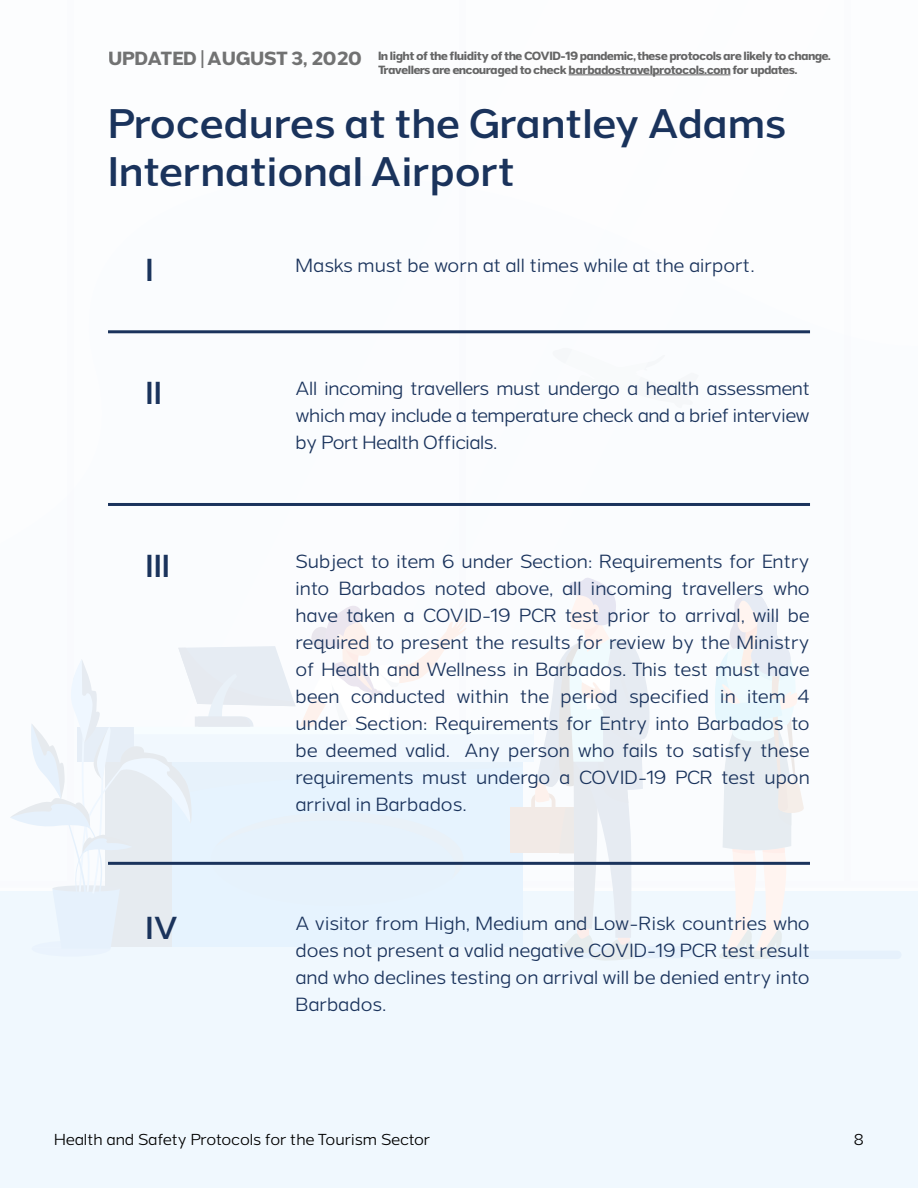
<style>
.page{position:relative;width:918px;height:1188px;background:#fff}
.page>*{position:absolute;margin:0;border:0;box-sizing:border-box;transform-origin:0 0}
.t1{font:600 39px/48px "Grey Sans";letter-spacing:-.01em;color:#1a335c}
.t2{font:600 30px "Grey Sans";color:#1a335c}
.t3{font:18px/27px "Grey Sans";letter-spacing:-.015em;color:#1a335c;text-align:justify}
.t4{font:700 18px "Grey Sans";letter-spacing:-.01em;color:#000}
.t5{font:15px "Grey Sans";letter-spacing:-.015em;color:#000}
.t6{font:700 11.25px/13.5px "Grey Sans";letter-spacing:-.05em;color:#000}
</style>
<div class="page">
<div style="left:68px;top:0;width:6px;height:888px;background:#fafbfd"></div>
<div style="left:0;top:881px;width:918px;height:7px;background:#f9fafd"></div>
<div style="left:459px;top:0;width:6px;height:888px;background:#f9fafd"></div>
<div style="left:844px;top:0;width:6px;height:888px;background:#f9fafd"></div>
<div style="left:0;top:891px;width:918px;height:297px;background:#f0f8fe"></div>
<div style="left:725px;top:951px;width:177px;height:8px;background:#e6f1fc;border-radius:4px"></div>
<svg style="left:714px;top:593px;width:90px;height:366px"></svg>
<svg style="left:10px;top:577px;width:683px;height:383px"></svg>
<hr style="left:108px;top:330px;width:702px;height:3px;background:#1a335c">
<hr style="left:108px;top:503px;width:702px;height:3px;background:#1a335c">
<hr style="left:108px;top:862px;width:702px;height:3px;background:#1a335c">
<hr style="left:569px;top:75px;width:161px;height:1px;background:#000">
<p class="t4" style="left:108px;top:48px;width:256px">UPDATED | AUGUST 3, 2020</p>
<p class="t6" style="left:378px;top:50px;width:455px">In light of the fluidity of the COVID-19 pandemic, these protocols are likely to change.<br>Travellers are encouraged to check barbadostravelprotocols.com for updates.</p>
<h1 class="t1" style="left:108px;top:100px;width:680px">Procedures at the Grantley Adams<br>International Airport</h1>
<h2 class="t2" style="left:146px;top:253px;width:10px">I</h2>
<p class="t3" style="left:296px;top:253px;width:460px">Masks must be worn at all times while at the airport.</p>
<h2 class="t2" style="left:146px;top:376px;width:18px">II</h2>
<p class="t3" style="left:296px;top:376px;width:516px">All incoming travellers must undergo a health assessment which may include a temperature check and a brief interview by Port Health Officials.</p>
<h2 class="t2" style="left:145px;top:549px;width:26px">III</h2>
<p class="t3" style="left:296px;top:549px;width:516px">Subject to item 6 under Section: Requirements for Entry into Barbados noted above, all incoming travellers who have taken a COVID-19 PCR test prior to arrival, will be required to present the results for review by the Ministry of Health and Wellness in Barbados. This test must have been conducted within the period specified in item 4 under Section: Requirements for Entry into Barbados to be deemed valid. Any person who fails to satisfy these requirements must undergo a COVID-19 PCR test upon arrival in Barbados.</p>
<h2 class="t2" style="left:145px;top:911px;width:34px">IV</h2>
<p class="t3" style="left:296px;top:910px;width:516px">A visitor from High, Medium and Low-Risk countries who does not present a valid negative COVID-19 PCR test result and who declines testing on arrival will be denied entry into Barbados.</p>
<p class="t5" style="left:54px;top:1132px;width:378px">Health and Safety Protocols for the Tourism Sector</p>
<p class="t5" style="left:854px;top:1132px;width:12px">8</p>
</div>
